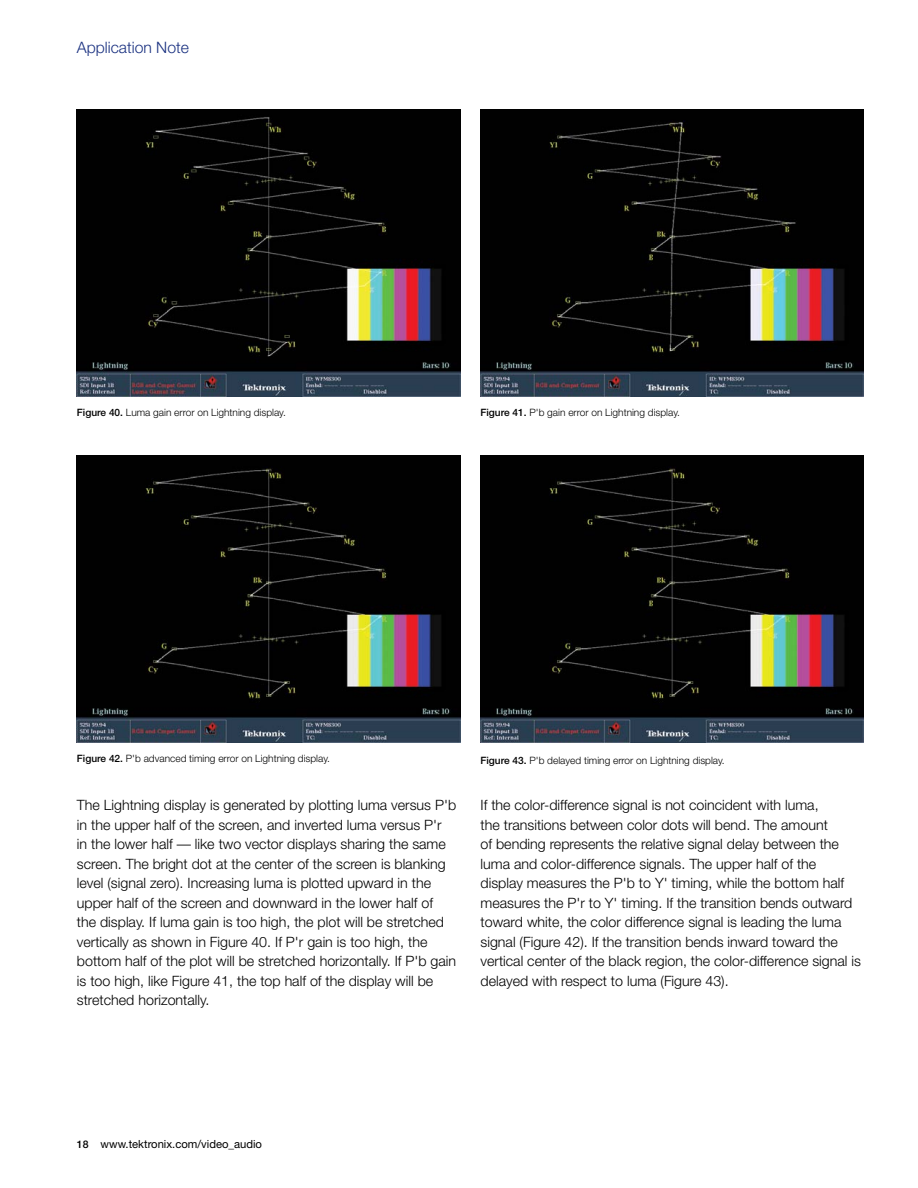
<style>
.page{position:relative;width:918px;height:1188px;background:#fff}
.page>*{position:absolute;margin:0;border:0;box-sizing:border-box;transform-origin:0 0}
.t1{font:300 15.75px "Helvetica Neue";color:#1b3281}
.t2{font:300 14.25px/19.5px "Helvetica Neue";color:#000}
.t3{font:11.25px "Helvetica Neue";color:#000}
.t4{font:300 10.2px "Helvetica Neue";color:#000}
.s1{font-weight:500}
.s2{font-weight:500;font-size:10.5px}
</style>
<div class="page">
<img style="left:481px;top:109px;width:383px;height:288px">
<img style="left:77px;top:109px;width:383px;height:288px">
<img style="left:481px;top:456px;width:383px;height:287px">
<img style="left:77px;top:456px;width:383px;height:287px">
<p class="t1" style="left:77px;top:37px;width:114px">Application Note</p>
<p class="t4" style="left:77px;top:406px;width:210px"><span class="s1">Figure 40.</span> Luma gain error on Lightning display.</p>
<p class="t4" style="left:481px;top:406px;width:201px"><span class="s1">Figure 41.</span> P'b gain error on Lightning display.</p>
<p class="t4" style="left:77px;top:752px;width:255px"><span class="s1">Figure 42.</span> P'b advanced timing error on Lightning display.</p>
<p class="t4" style="left:481px;top:754px;width:246px"><span class="s1">Figure 43.</span> P'b delayed timing error on Lightning display.</p>
<p class="t2" style="left:77px;top:795px;width:381px">The Lightning display is generated by plotting luma versus P'b in the upper half of the screen, and inverted luma versus P'r<br>in the lower half — like two vector displays sharing the same screen. The bright dot at the center of the screen is blanking level (signal zero). Increasing luma is plotted upward in the upper half of the screen and downward in the lower half of<br>the display. If luma gain is too high, the plot will be stretched vertically as shown in Figure 40. If P'r gain is too high, the bottom half of the plot will be stretched horizontally. If P'b gain is too high, like Figure 41, the top half of the display will be stretched horizontally.</p>
<p class="t2" style="left:481px;top:795px;width:382px">If the color-difference signal is not coincident with luma,<br>the transitions between color dots will bend. The amount<br>of bending represents the relative signal delay between the luma and color-difference signals. The upper half of the display measures the P'b to Y' timing, while the bottom half measures the P'r to Y' timing. If the transition bends outward toward white, the color difference signal is leading the luma signal (Figure 42). If the transition bends inward toward the vertical center of the black region, the color-difference signal is delayed with respect to luma (Figure 43).</p>
<p class="t3" style="left:77px;top:1138px;width:187px"><span class="s2">18</span> www.tektronix.com/video_audio</p>
</div>
